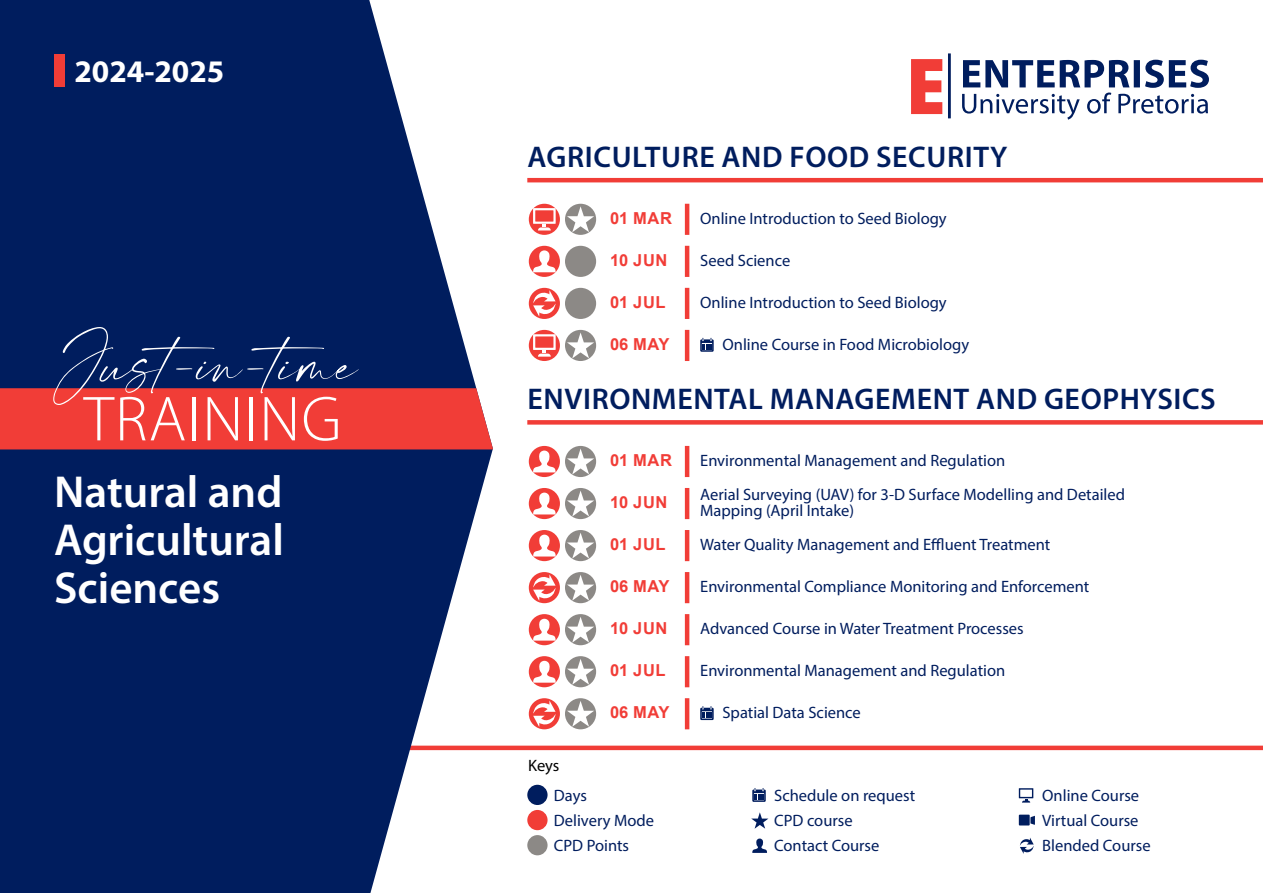
<style>
.page{position:relative;width:1263px;height:893px;background:#fff}
.page>*{position:absolute;margin:0;border:0;box-sizing:border-box;transform-origin:0 0}
.t1{font:300 64.05px "Myriad Pro";letter-spacing:.02em;color:#fff}
.t2{font:600 45px/48px "Myriad Pro";color:#fff;text-align:justify}
.t3{font:700 31.5px "Myriad Pro";color:#fff}
.t4{font:600 30px "Myriad Pro";letter-spacing:.02em;color:#001d5e}
.t5{font:16.5px/25.2px "Myriad Pro";color:#001d5e}
.t6{font:700 16.5px "Arial";letter-spacing:.035em;color:#f13d37}
.t7{font:16.5px "Myriad Pro";color:#000}
</style>
<div class="page">
<hr style="left:362px;top:746px;width:901px;height:4px;background:#f13d37">
<hr style="left:948px;top:53px;width:3px;height:65px;background:#001d5e">
<svg style="left:911px;top:59px;width:31px;height:55px"></svg>
<svg style="left:962px;top:60px;width:247px;height:60px"></svg>
<svg style="left:0;top:0;width:493px;height:893px;background:#233c74"></svg>
<svg style="left:0;top:327px;width:493px;height:122px;background:#833953"></svg>
<div style="left:54px;top:54px;width:10px;height:33px;background:#f13d37"></div>
<div style="left:527px;top:785px;width:20px;height:20px;background:#001d5e;border-radius:50%"></div>
<div style="left:527px;top:810px;width:20px;height:20px;background:#f13d37;border-radius:50%"></div>
<div style="left:527px;top:835px;width:20px;height:20px;background:#8c8986;border-radius:50%"></div>
<hr style="left:527px;top:178px;width:736px;height:4px;background:#f13d37">
<div style="left:527px;top:420px;width:736px;height:5px;background:#f13d37"></div>
<hr style="left:685px;top:204px;width:4px;height:31px;background:#f13d37">
<hr style="left:685px;top:446px;width:4px;height:31px;background:#f13d37">
<hr style="left:685px;top:246px;width:4px;height:31px;background:#f13d37">
<hr style="left:685px;top:488px;width:4px;height:31px;background:#f13d37">
<hr style="left:685px;top:614px;width:4px;height:31px;background:#f13d37">
<hr style="left:685px;top:288px;width:4px;height:31px;background:#f13d37">
<hr style="left:685px;top:530px;width:4px;height:31px;background:#f13d37">
<hr style="left:685px;top:656px;width:4px;height:31px;background:#f13d37">
<hr style="left:685px;top:330px;width:4px;height:31px;background:#f13d37">
<hr style="left:685px;top:572px;width:4px;height:31px;background:#f13d37">
<hr style="left:685px;top:698px;width:4px;height:31px;background:#f13d37">
<div style="left:529px;top:204px;width:31px;height:31px;background:#f13d37;border-radius:50%"></div>
<svg style="left:529px;top:446px;width:31px;height:31px"></svg>
<svg style="left:529px;top:246px;width:31px;height:31px"></svg>
<svg style="left:529px;top:488px;width:31px;height:31px"></svg>
<div style="left:529px;top:614px;width:31px;height:31px;background:#f13d37;border-radius:50%"></div>
<div style="left:529px;top:288px;width:31px;height:31px;background:#f13d37;border-radius:50%"></div>
<svg style="left:529px;top:530px;width:31px;height:31px"></svg>
<div style="left:529px;top:656px;width:31px;height:31px;background:#f13d37;border-radius:50%"></div>
<div style="left:529px;top:330px;width:31px;height:31px;background:#f13d37;border-radius:50%"></div>
<div style="left:529px;top:572px;width:31px;height:31px;background:#f13d37;border-radius:50%"></div>
<div style="left:529px;top:698px;width:31px;height:31px;background:#f13d37;border-radius:50%"></div>
<div style="left:565px;top:204px;width:31px;height:31px;background:#8c8986;border-radius:50%"></div>
<div style="left:565px;top:446px;width:31px;height:31px;background:#8c8986;border-radius:50%"></div>
<div style="left:565px;top:246px;width:31px;height:31px;background:#8c8986;border-radius:50%"></div>
<div style="left:565px;top:488px;width:31px;height:31px;background:#8c8986;border-radius:50%"></div>
<div style="left:565px;top:614px;width:31px;height:31px;background:#8c8986;border-radius:50%"></div>
<div style="left:565px;top:288px;width:31px;height:31px;background:#8c8986;border-radius:50%"></div>
<div style="left:565px;top:530px;width:31px;height:31px;background:#8c8986;border-radius:50%"></div>
<div style="left:565px;top:656px;width:31px;height:31px;background:#8c8986;border-radius:50%"></div>
<div style="left:565px;top:330px;width:31px;height:31px;background:#8c8986;border-radius:50%"></div>
<div style="left:565px;top:572px;width:31px;height:31px;background:#8c8986;border-radius:50%"></div>
<div style="left:565px;top:698px;width:31px;height:31px;background:#8c8986;border-radius:50%"></div>
<svg style="left:752px;top:788px;width:14px;height:14px"></svg>
<svg style="left:752px;top:838px;width:15px;height:15px"></svg>
<svg style="left:751px;top:812px;width:17px;height:17px"></svg>
<svg style="left:1020px;top:837px;width:14px;height:17px"></svg>
<svg style="left:1019px;top:788px;width:14px;height:15px"></svg>
<div style="left:1019px;top:815px;width:11px;height:10px;background:#001d5e"></div>
<svg style="left:1030px;top:816px;width:5px;height:9px"></svg>
<svg style="left:533px;top:290px;width:22px;height:27px"></svg>
<svg style="left:533px;top:574px;width:22px;height:27px"></svg>
<svg style="left:533px;top:700px;width:22px;height:27px"></svg>
<svg style="left:533px;top:208px;width:23px;height:22px"></svg>
<svg style="left:533px;top:334px;width:23px;height:23px"></svg>
<svg style="left:533px;top:250px;width:23px;height:22px"></svg>
<svg style="left:533px;top:493px;width:23px;height:21px"></svg>
<svg style="left:533px;top:451px;width:23px;height:21px"></svg>
<svg style="left:533px;top:619px;width:23px;height:22px"></svg>
<svg style="left:533px;top:661px;width:23px;height:22px"></svg>
<svg style="left:533px;top:535px;width:23px;height:21px"></svg>
<svg style="left:567px;top:206px;width:27px;height:26px"></svg>
<svg style="left:567px;top:448px;width:27px;height:26px"></svg>
<svg style="left:567px;top:491px;width:27px;height:25px"></svg>
<svg style="left:567px;top:533px;width:27px;height:25px"></svg>
<svg style="left:567px;top:332px;width:27px;height:26px"></svg>
<svg style="left:567px;top:575px;width:27px;height:26px"></svg>
<svg style="left:567px;top:617px;width:27px;height:26px"></svg>
<svg style="left:567px;top:659px;width:27px;height:26px"></svg>
<svg style="left:567px;top:701px;width:27px;height:26px"></svg>
<svg style="left:700px;top:338px;width:14px;height:14px"></svg>
<svg style="left:700px;top:706px;width:14px;height:14px"></svg>
<h3 class="t3" style="left:74px;top:50px;width:152px">2024-2025</h3>
<h1 class="t1" style="left:84px;top:384px;width:259px">TRAINING</h1>
<h2 class="t2" style="left:54px;top:467px;width:231px">NATURAL AND AGRICULTURAL SCIENCES</h2>
<h3 class="t4" style="left:528px;top:137px;width:481px">AGRICULTURE AN D FOOD SECURITY</h3>
<p class="t6" style="left:610px;top:206px;width:63px">01 MAR</p>
<p class="t5" style="left:700px;top:206px;width:248px">Online Introduction to Seed Biology</p>
<p class="t6" style="left:610px;top:248px;width:59px">10 JUN</p>
<p class="t5" style="left:700px;top:248px;width:92px">Seed Science</p>
<p class="t6" style="left:610px;top:290px;width:57px">01 JUL</p>
<p class="t5" style="left:700px;top:290px;width:248px">Online Introduction to Seed Biology</p>
<p class="t6" style="left:610px;top:332px;width:61px">06 MAY</p>
<p class="t5" style="left:722px;top:332px;width:248px">Online Course in Food Microbiology</p>
<h3 class="t4" style="left:528px;top:380px;width:264px">ENVIRONMENTAL MANA</h3>
<h3 class="t4" style="left:855px;top:380px;width:360px">GEMENT AN D GEOPHYSICS</h3>
<p class="t6" style="left:610px;top:448px;width:63px">01 MAR</p>
<p class="t5" style="left:700px;top:448px;width:306px">Environmental Management and Regulation</p>
<p class="t6" style="left:610px;top:490px;width:59px">10 JUN</p>
<p class="t5" style="left:700px;top:487px;width:426px;line-height:15.8px">Aerial Surveying (UAV) for 3-D Surface Modelling and Detailed<br>Mapping (April Intake)</p>
<p class="t6" style="left:610px;top:532px;width:57px">01 JUL</p>
<p class="t5" style="left:700px;top:532px;width:352px">Water Quality Management and Effluent Treatment</p>
<p class="t6" style="left:610px;top:574px;width:61px">06 MAY</p>
<p class="t5" style="left:700px;top:574px;width:391px">Environmental Compliance Monitoring and Enforcement</p>
<p class="t6" style="left:610px;top:617px;width:59px">10 JUN</p>
<p class="t5" style="left:700px;top:616px;width:325px">Advanced Course in Water Treatment Processes</p>
<p class="t6" style="left:610px;top:659px;width:57px">01 JUL</p>
<p class="t5" style="left:700px;top:658px;width:306px">Environmental Management and Regulation</p>
<p class="t6" style="left:610px;top:701px;width:61px">06 MAY</p>
<p class="t5" style="left:722px;top:700px;width:140px">Spatial Data Science</p>
<p class="t7" style="left:528px;top:756px;width:33px">Keys</p>
<p class="t5" style="left:554px;top:782px;width:102px">Days<br>Delivery Mode<br>CPD Points</p>
<p class="t5" style="left:774px;top:782px;width:142px">Schedule on request<br>CPD course<br>Contact Course</p>
<p class="t5" style="left:1042px;top:782px;width:110px">Online Course<br>Virtual Course<br>Blended Course</p>
</div>
